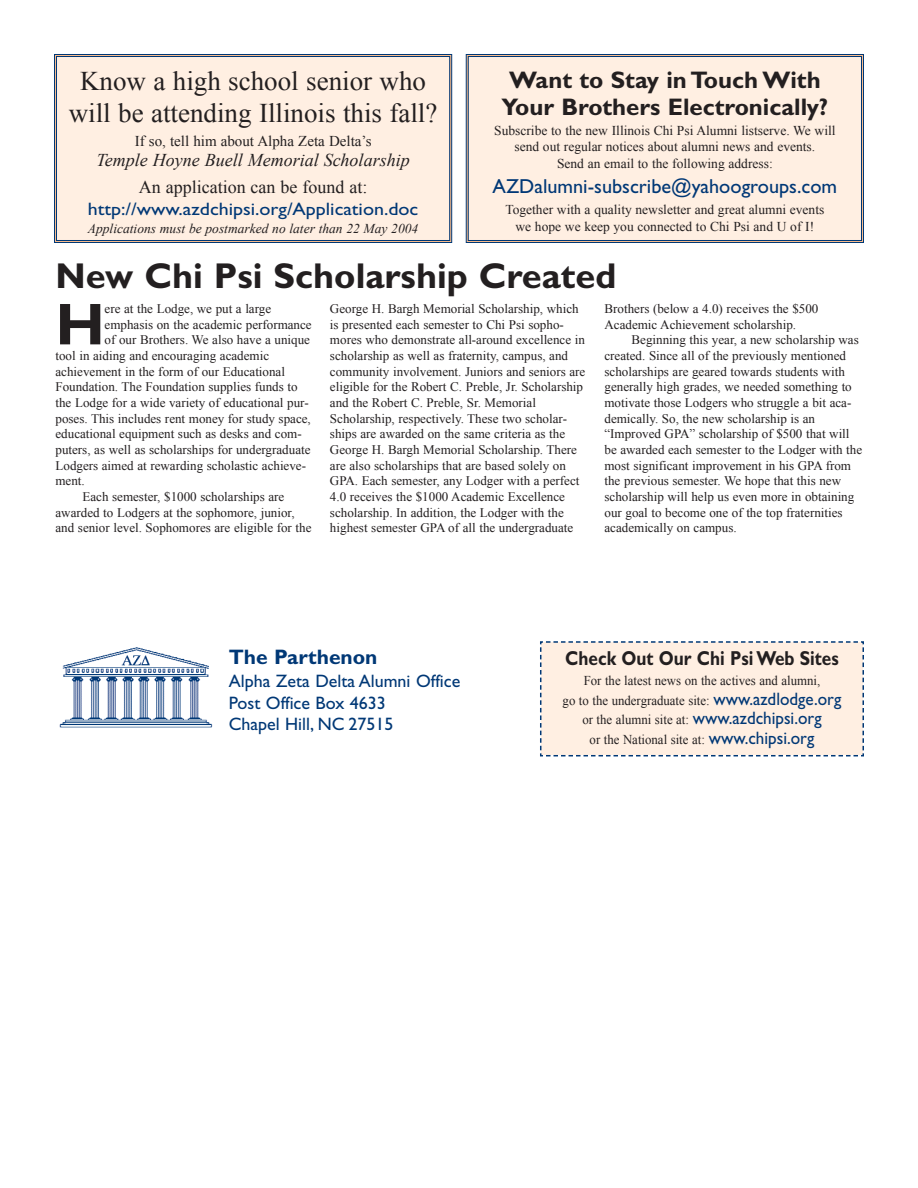
<style>
.page{position:relative;width:918px;height:1188px;background:#fff}
.page>*{position:absolute;margin:0;border:0;box-sizing:border-box;transform-origin:0 0}
.t1{font:700 59.25px "Gill Sans";color:#231f20}
.t2{font:700 36px "Gill Sans";color:#231f20}
.t3{font:27px/32.4px "Times New Roman";color:#231f20;text-align:center}
.t4{font:700 24px/27px "Gill Sans";color:#231f20;text-align:center}
.t5{font:700 21px "Gill Sans";color:#003876}
.t6{font:20.25px "Gill Sans";color:#003876}
.t7{font:700 20.25px "Gill Sans";color:#231f20;scale:.85 1}
.t8{font:18px/21.6px "Gill Sans";color:#003876}
.t9{font:18px "Gill Sans";color:#003876;scale:1.11 1}
.t10{font:italic 18px "Times New Roman";color:#231f20}
.t11{font:18px "Times New Roman";color:#231f20}
.t12{font:15px "Times New Roman";color:#231f20}
.t13{font:13.5px/16.2px "Times New Roman";color:#231f20;text-align:center}
.t14{font:13.5px/19.5px "Times New Roman";color:#231f20;text-align:center;scale:.95 1}
.t15{font:italic 13.5px "Times New Roman";color:#231f20}
.t16{font:13.05px/15.6px "Times New Roman";color:#231f20}
.s1{font-family:"Gill Sans";font-size:18px;color:#003876}
</style>
<div class="page">
<img style="left:59px;top:647px;width:154px;height:81px">
<div style="left:540px;top:641px;width:324px;height:116px;background:#ffefe2"></div>
<div style="left:54px;top:54px;width:399px;height:189px;background:#ffefe2"></div>
<div style="left:465px;top:54px;width:399px;height:189px;background:#ffefe2"></div>
<h3 class="t4" style="left:501px;top:69px;width:328px">Want to Stay in Touch With<br>Your Brothers Electronically?</h3>
<p class="t13" style="left:494px;top:123px;width:343px">Subscribe to the new Illinois Chi Psi Alumni listserve. We will send out regular notices about alumni news and events.<br>Send an email to the following address:</p>
<h3 class="t6" style="left:493px;top:179px;width:346px">AZDalumni-subscribe@yahoogroups.com</h3>
<p class="t13" style="left:505px;top:201px;width:320px">Together with a quality newsletter and great alumni events we hope we keep you connected to Chi Psi and U of I!</p>
<h2 class="t2" style="left:56px;top:264px;width:562px">New Chi Psi Scholarship Created</h2>
<h1 class="t1" style="left:56px;top:304px;width:51px">H</h1>
<p class="t16" style="left:105px;top:301px;width:168px">ere at the Lodge, we put a large</p>
<h3 class="t3" style="left:69px;top:65px;width:370px">Know a high school senior who will be attending Illinois this fall?</h3>
<p class="t12" style="left:135px;top:133px;width:238px">If so, tell him about Alpha Zeta Delta’s</p>
<h3 class="t10" style="left:97px;top:150px;width:315px">Temple Hoyne Buell Memorial Scholarship</h3>
<h3 class="t11" style="left:139px;top:177px;width:230px">An application can be found at:</h3>
<h3 class="t9" style="left:88px;top:202px;width:299px">http://www.azdchipsi.org/Application.doc</h3>
<p class="t15" style="left:88px;top:221px;width:332px">Applications must be postmarked no later than 22 May 2004</p>
<p class="t16" style="left:330px;top:301px;width:257px">George H. Bargh Memorial Scholarship, which is presented each semester to Chi Psi sopho&shy;mores who demonstrate all-around excellence in scholarship as well as fraternity, campus, and community involvement. Juniors and seniors are eligible for the Robert C. Preble, Jr. Scholarship and the Robert C. Preble, Sr. Memorial Scholarship, respectively. These two scholar&shy;ships are awarded on the same criteria as the George H. Bargh Memorial Scholarship. There are also scholarships that are based solely on GPA. Each semester, any Lodger with a perfect 4.0 receives the $1000 Academic Excellence scholarship. In addition, the Lodger with the highest semester GPA of all the undergraduate</p>
<p class="t16" style="left:605px;top:301px;width:215px">Brothers (below a 4.0) receives the $500<br>Academic Achievement scholarship.</p>
<p class="t16" style="left:105px;top:317px;width:209px">emphasis on the academic performance</p>
<p class="t16" style="left:105px;top:332px;width:207px">of our Brothers. We also have a unique</p>
<p class="t16" style="left:56px;top:348px;width:215px">tool in aiding and encouraging academic</p>
<p class="t16" style="left:56px;top:363px;width:231px">achievement in the form of our Educational</p>
<p class="t16" style="left:56px;top:379px;width:244px">Foundation. The Foundation supplies funds to</p>
<p class="t16" style="left:56px;top:395px;width:255px">the Lodge for a wide variety of educational pur-</p>
<p class="t16" style="left:56px;top:410px;width:257px">poses. This includes rent money for study space,</p>
<p class="t16" style="left:56px;top:426px;width:248px">educational equipment such as desks and com-</p>
<p class="t16" style="left:56px;top:442px;width:257px">puters, as well as scholarships for undergraduate</p>
<p class="t16" style="left:56px;top:457px;width:252px">Lodgers aimed at rewarding scholastic achieve-</p>
<p class="t16" style="left:56px;top:473px;width:31px">ment.</p>
<p class="t16" style="left:83px;top:489px;width:203px">Each semester, $1000 scholarships are</p>
<p class="t16" style="left:56px;top:504px;width:241px">awarded to Lodgers at the sophomore, junior,</p>
<p class="t16" style="left:56px;top:520px;width:257px">and senior level. Sophomores are eligible for the</p>
<p class="t16" style="left:605px;top:332px;width:259px;text-indent:27px">Beginning this year, a new scholarship was created. Since all of the previously mentioned scholarships are geared towards students with generally high grades, we needed something to motivate those Lodgers who struggle a bit aca&shy;demically. So, the new scholarship is an “Improved GPA” scholarship of $500 that will be awarded each semester to the Lodger with the most significant improvement in his GPA from the previous semester. We hope that this new scholarship will help us even more in obtaining our goal to become one of the top fraternities academically on campus.</p>
<h3 class="t5" style="left:229px;top:649px;width:150px">The Parthenon</h3>
<h3 class="t8" style="left:229px;top:672px;width:233px">Alpha Zeta Delta Alumni Office<br>Post Office Box 4633<br>Chapel Hill, NC 27515</h3>
<h3 class="t7" style="left:565px;top:652px;width:323px">Check Out Our Chi Psi Web Sites</h3>
<p class="t14" style="left:563px;top:671px;width:295px">For the latest news on the actives and alumni,<br>go to the undergraduate site: <span class="s1">www.azdlodge.org </span>or the alumni site at: <span class="s1">www.azdchipsi.org<br></span>or the National site at: <span class="s1">www.chipsi.org</span></p>
</div>
